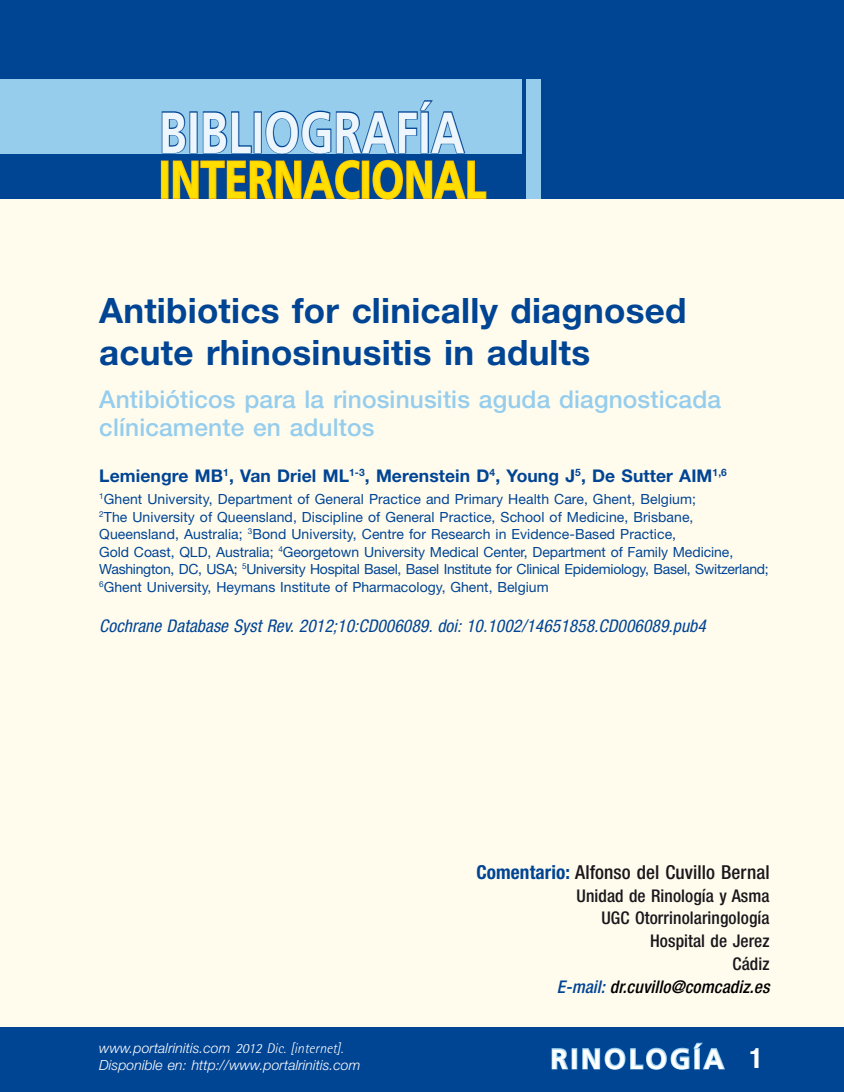
<style>
.page{position:relative;width:844px;height:1092px;background:#fff}
.page>*{position:absolute;margin:0;border:0;box-sizing:border-box;transform-origin:0 0}
.t1{font:700 57.75px "Frutiger LT Std";color:#edf6fc;scale:.8 1}
.t2{font:700 52.5px "Frutiger LT Std";color:#ffde00;scale:.8 1}
.t3{font:700 35px/42px "Helvetica Neue LT Std";letter-spacing:.005em;color:#004494}
.t4{font:700 28px "Frutiger LT Std";letter-spacing:.1em;color:#fff}
.t5{font:500 24.5px/28px "Helvetica Neue LT Std";letter-spacing:.005em;color:#96cdec}
.t6{font:500 condensed 19.25px "Helvetica Neue LT Std";letter-spacing:.005em;color:#1a171c}
.t7{font:500 condensed 17.5px/22.8px "Helvetica Neue LT Std";letter-spacing:.005em;color:#1a171c;text-align:right}
.t8{font:italic condensed 17.5px "Helvetica Neue LT Std";letter-spacing:.005em;color:#004494}
.t9{font:700 17.5px "Helvetica Neue LT Std";letter-spacing:.005em;color:#004494}
.t10{font:14px/17.5px "Helvetica Neue LT Std";color:#004494}
.t11{font:italic 300 14px/17.5px "Helvetica Neue LT Std";letter-spacing:.005em;color:#fff}
.s1{font-family:"Rotis Semi Sans Std"}
.s2{font-weight:700;color:#004494}
.s3{font-style:italic;color:#004494}
.s4{font-style:italic;color:#000}
.s5{font-family:"Helvetica Neue LT Std";font-stretch:condensed}
</style>
<div class="page">
<div style="left:0;top:0;width:843px;height:1091px;background:#fffcee"></div>
<div style="left:0;top:1027px;width:843px;height:64px;background:#004494"></div>
<svg style="left:551px;top:1048px;width:18px;height:22px"></svg>
<div style="left:571px;top:1047px;width:6px;height:22px;border:2px solid #96cdec"></div>
<svg style="left:582px;top:1042px;width:143px;height:28px"></svg>
<div style="left:0;top:0;width:843px;height:198px;background:#004494"></div>
<div style="left:0;top:79px;width:521px;height:75px;background:#96cdec"></div>
<div style="left:525px;top:79px;width:15px;height:119px;background:#96cdec"></div>
<svg style="left:161px;top:100px;width:326px;height:100px"></svg>
<h1 class="t1" style="left:159px;top:98px;width:383px">BIBLIOGRAFÍA</h1>
<h2 class="t2" style="left:159px;top:149px;width:410px">INTERNACIONAL</h2>
<h3 class="t3" style="left:99px;top:288px;width:588px">Antibiotics for clinically diagnosed acute rhinosinusitis in adults</h3>
<h3 class="t5" style="left:99px;top:385px;width:623px">Antibióticos para la rinosinusitis aguda diagnosticada clínicamente en adultos</h3>
<p class="t9" style="left:99px;top:464px;width:629px">Lemiengre MB<sup>1</sup>, Van Driel ML<sup>1-3</sup>, Merenstein D<sup>4</sup>, Young J<sup>5</sup>, De Sutter AIM<sup>1,6</sup></p>
<p class="t10" style="left:99px;top:490px;width:670px"><sup>1</sup>Ghent University, Department of General Practice and Primary Health Care, Ghent, Belgium;<br><sup>2</sup>The University of Queensland, Discipline of General Practice, School of Medicine, Brisbane, Queensland, Australia; <sup>3</sup>Bond University, Centre for Research in Evidence-Based Practice,<br>Gold Coast, QLD, Australia; <sup>4</sup>Georgetown University Medical Center, Department of Family Medicine, Washington, DC, USA; <sup>5</sup>University Hospital Basel, Basel Institute for Clinical Epidemiology, Basel, Switzerland; <sup>6</sup>Ghent University, Heymans Institute of Pharmacology, Ghent, Belgium</p>
<p class="t8" style="left:99px;top:616px;width:608px">Cochrane Database Syst Rev. 2012;10:CD006089. doi: 10.1002/14651858.CD006089.pub4</p>
<p class="t11" style="left:99px;top:1038px;width:262px">www.portalrinitis.com <span class="s1">2012 Dic. [internet].<br></span>Disponible en: http://www.portalrinitis.com</p>
<h3 class="t6" style="left:476px;top:860px;width:294px"><span class="s2">Comentario:</span> Alfonso del Cuvillo Bernal</h3>
<p class="t7" style="left:556px;top:883px;width:214px">Unidad de Rinología y Asma<br>UGC Otorrinolaringología<br>Hospital de Jerez<br>Cádiz<br><span class="s3">E-mail:</span> <span class="s4">dr.cuvillo@comcadiz.es</span></p>
<h3 class="t4" style="left:550px;top:1042px;width:214px">RINOLOGÍA <span class="s5">1</span></h3>
</div>
